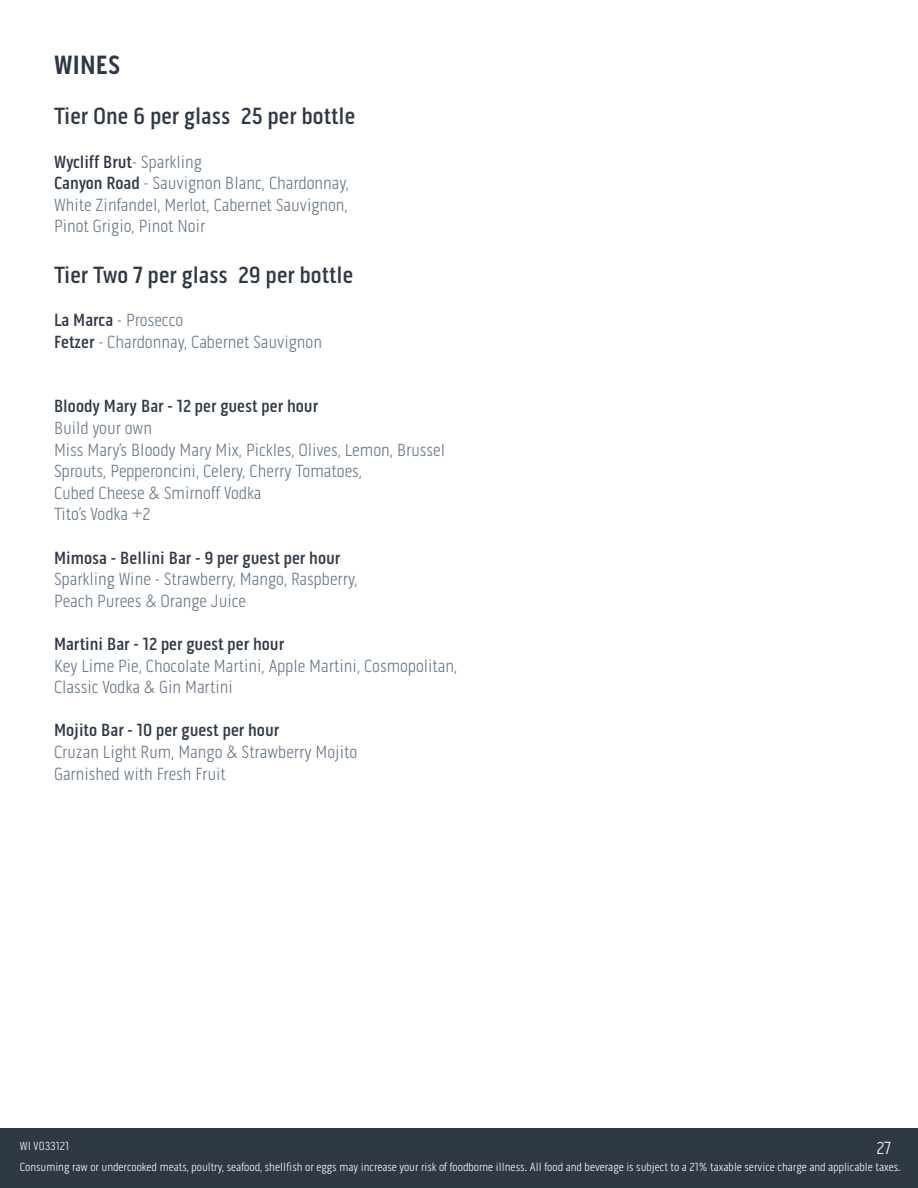
<style>
.page{position:relative;width:918px;height:1188px;background:#fff}
.page>*{position:absolute;margin:0;border:0;box-sizing:border-box;transform-origin:0 0}
.t1{font:700 27px "Pill Gothic 300 mg";color:#2f3946}
.t2{font:500 24px "Pill Gothic 300 mg";color:#2f3946}
.t3{font:300 18px/21.6px "Pill Gothic 300 mg";color:#657688}
.t4{font:500 18px "Pill Gothic 300 mg";color:#2f3946}
.t5{font:300 18px "Pill Gothic 300 mg";color:#fff}
.t6{font:300 12px "Pill Gothic 300 mg";color:#fff}
.s1{font-weight:500;color:#2f3946}
</style>
<div class="page">
<div style="left:0;top:1128px;width:918px;height:60px;background:#2f3946"></div>
<h1 class="t1" style="left:54px;top:49px;width:68px">WINES</h1>
<h2 class="t2" style="left:54px;top:102px;width:303px">Tier One 6 per glass 25 per bottle</h2>
<p class="t3" style="left:54px;top:151px;width:297px"><span class="s1">Wycliff Brut</span>- Sparkling<br><span class="s1">Canyon Road</span> - Sauvignon Blanc, Chardonnay, White Zinfandel, Merlot, Cabernet Sauvignon, Pinot Grigio, Pinot Noir</p>
<h2 class="t2" style="left:54px;top:261px;width:301px">Tier Two 7 per glass 29 per bottle</h2>
<p class="t3" style="left:54px;top:309px;width:270px"><span class="s1">La Marca</span> - Prosecco<br><span class="s1">Fetzer</span> - Chardonnay, Cabernet Sauvignon</p>
<p class="t4" style="left:54px;top:396px;width:266px">Bloody Mary Bar - 12 per guest per hour</p>
<p class="t3" style="left:54px;top:417px;width:393px">Build your own<br>Miss Mary’s Bloody Mary Mix, Pickles, Olives, Lemon, Brussel Sprouts, Pepperoncini, Celery, Cherry Tomatoes,<br>Cubed Cheese &amp; Smirnoff Vodka<br>Tito’s Vodka +2</p>
<p class="t4" style="left:54px;top:547px;width:288px">Mimosa - Bellini Bar - 9 per guest per hour</p>
<p class="t3" style="left:54px;top:568px;width:305px">Sparkling Wine - Strawberry, Mango, Raspberry,<br>Peach Purees &amp; Orange Juice</p>
<p class="t4" style="left:54px;top:633px;width:232px">Martini Bar - 12 per guest per hour</p>
<p class="t3" style="left:54px;top:655px;width:405px">Key Lime Pie, Chocolate Martini, Apple Martini, Cosmopolitan,<br>Classic Vodka &amp; Gin Martini</p>
<p class="t4" style="left:54px;top:720px;width:227px">Mojito Bar - 10 per guest per hour</p>
<p class="t3" style="left:54px;top:741px;width:305px">Cruzan Light Rum, Mango &amp; Strawberry Mojito<br>Garnished with Fresh Fruit</p>
<p class="t6" style="left:20px;top:1139px;width:51px">WI V033121</p>
<p class="t5" style="left:876px;top:1137px;width:16px">27</p>
<p class="t6" style="left:20px;top:1160px;width:883px">Consuming raw or undercooked meats, poultry, seafood, shellfish or eggs may increase your risk of foodborne illness. All food and beverage is subject to a 21% taxable service charge and applicable taxes.</p>
</div>
